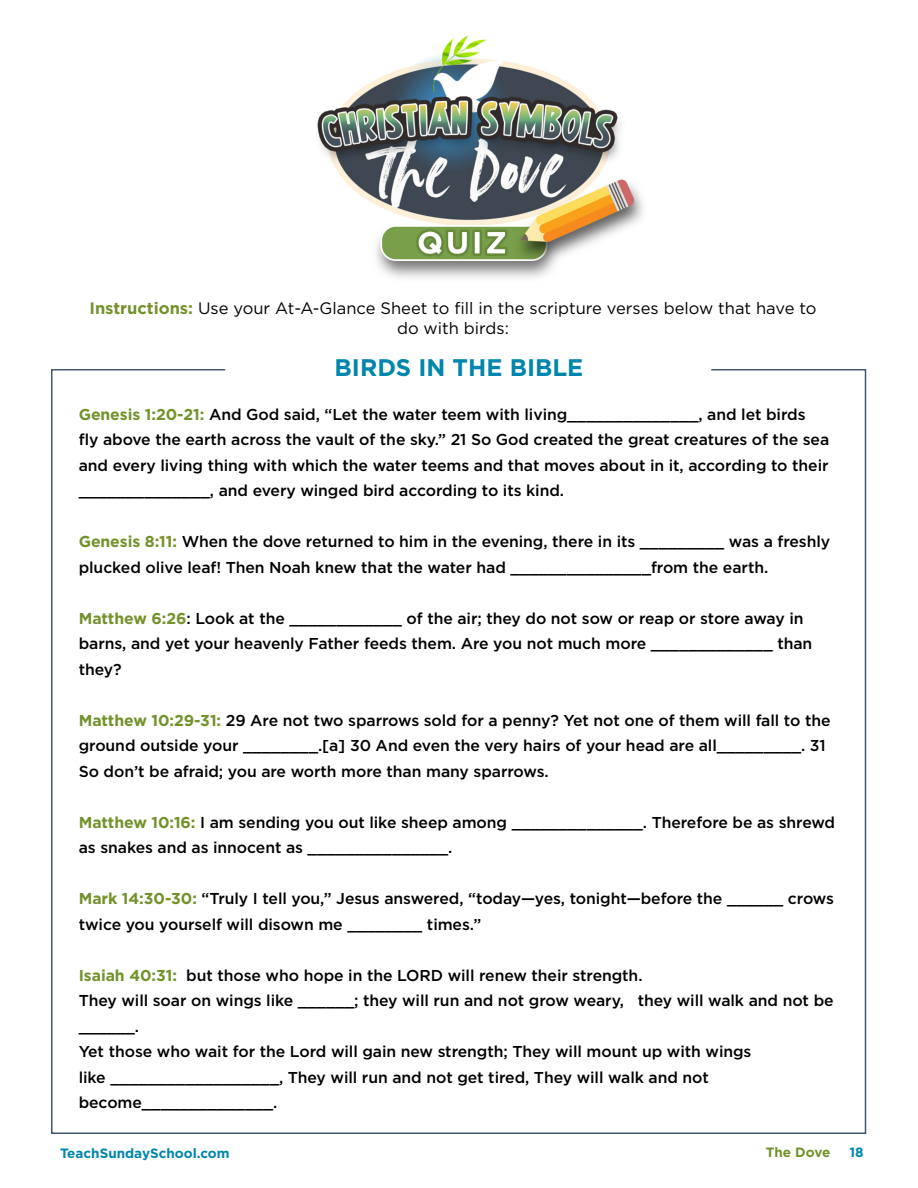
<style>
.page{position:relative;width:918px;height:1188px;background:#fff}
.page>*{position:absolute;margin:0;border:0;box-sizing:border-box;transform-origin:0 0}
.t1{font:700 24px "Gotham";color:#0086ac}
.t2{font:16.5px/19.8px "Gotham";color:#000;text-align:center}
.Paragraph_Style_1{font:500 15.75px/25.5px "Gotham";letter-spacing:-.005em;color:#000}
.t3{font:700 13.5px "Gotham";color:#0086ac}
.t4{font:700 13.5px "Gotham";letter-spacing:-.005em;color:#73922a}
.s1{font-weight:700;color:#73922a}
</style>
<div class="page">
<img style="left:317px;top:35px;width:326px;height:243px">
<p class="t2" style="left:90px;top:298px;width:728px"><span class="s1">Instructions:</span> Use your At-A-Glance Sheet to fi ll in the scripture verses below that have to do with birds:</p>
<p class="t1" style="left:335px;top:352px;width:250px">BIRDS IN THE BIBLE</p>
<p class="Paragraph_Style_1" style="left:79px;top:401px;width:752px"><span class="s1">Genesis 1:20-21:</span> And God said, “Let the water teem with living______________, and let birds<br>fly above the earth across the vault of the sky.” 21 So God created the great creatures of the sea and every living thing with which the water teems and that moves about in it, according to their ______________, and every winged bird according to its kind.</p>
<p class="Paragraph_Style_1" style="left:79px;top:528px;width:753px"><span class="s1">Genesis 8:11:</span> When the dove returned to him in the evening, there in its _________ was a freshly plucked olive leaf! Then Noah knew that the water had _______________from the earth.</p>
<p class="Paragraph_Style_1" style="left:79px;top:605px;width:735px"><span class="s1">Matthew 6:26</span>: Look at the ____________ of the air; they do not sow or reap or store away in barns, and yet your heavenly Father feeds them. Are you not much more _____________ than they?</p>
<p class="Paragraph_Style_1" style="left:79px;top:707px;width:753px"><span class="s1">Matthew 10:29-31:</span> 29 Are not two sparrows sold for a penny? Yet not one of them will fall to the ground outside your ________.[a] 30 And even the very hairs of your head are all_________. 31<br>So don’t be afraid; you are worth more than many sparrows.</p>
<p class="Paragraph_Style_1" style="left:79px;top:809px;width:758px"><span class="s1">Matthew 10:16:</span> I am sending you out like sheep among ______________. Therefore be as shrewd as snakes and as innocent as _______________.</p>
<p class="Paragraph_Style_1" style="left:79px;top:885px;width:757px"><span class="s1">Mark 14:30-30:</span> “Truly I tell you,” Jesus answered, “today—yes, tonight—before the ______ crows twice you yourself will disown me ________ times.”</p>
<p class="Paragraph_Style_1" style="left:79px;top:962px;width:565px"><span class="s1">Isaiah 40:31:</span> but those who hope in the LORD will renew their strength.</p>
<p class="Paragraph_Style_1" style="left:79px;top:987px;width:756px">They will soar on wings like ______; they will run and not grow weary, they will walk and not be ______.</p>
<p class="Paragraph_Style_1" style="left:79px;top:1038px;width:674px">Yet those who wait for the Lord will gain new strength; They will mount up with wings like __________________, They will run and not get tired, They will walk and not become______________.</p>
<p class="t3" style="left:60px;top:1145px;width:171px">TeachSundaySchool.com</p>
<p class="t4" style="left:766px;top:1143px;width:66px">The Dove</p>
<p class="t3" style="left:850px;top:1143px;width:16px">18</p>
</div>
